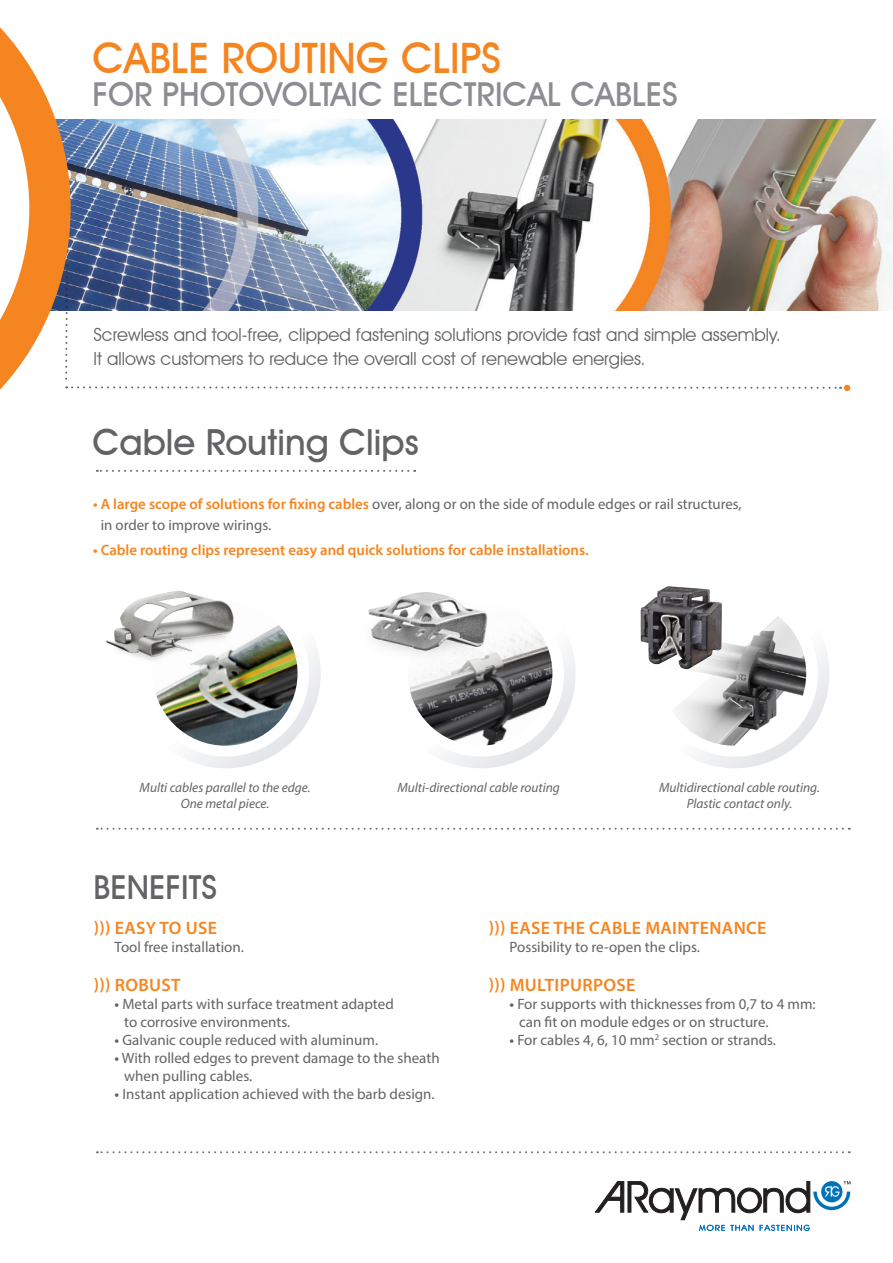
<style>
.page{position:relative;width:893px;height:1263px;background:#fff}
.page>*{position:absolute;margin:0;border:0;box-sizing:border-box;transform-origin:0 0}
.t1{font:500 42px "Avant Garde IT Cby BT";color:#f58520}
.t2{font:500 36px "Avant Garde IT Cby BT";color:#636366}
.t3{font:500 33px "Avant Garde IT Cby BT";color:#8d8c92}
.t4{font:500 33px "Avant Garde IT Cby BT";color:#636366}
.t5{font:18px/24px "Avant Garde IT Cby BT";color:#636366}
.t6{font:600 18px "Myriad Pro";letter-spacing:.02em;color:#f58520}
.t7{font:15px/18px "Myriad Pro";color:#636366}
.t8{font:600 15px "Myriad Pro";color:#f58520}
.t9{font:italic 13.5px/16.5px "Myriad Pro";color:#636366;text-align:center}
.s1{font-weight:600;color:#f58520}
.s2{font-weight:600}
</style>
<div class="page">
<svg style="left:595px;top:1181px;width:255px;height:50px"></svg>
<img style="left:850px;top:119px;width:43px;height:191px">
<svg style="left:694px;top:616px;width:135px;height:152px"></svg>
<img style="left:661px;top:601px;width:145px;height:145px;border-radius:72px">
<img style="left:640px;top:586px;width:82px;height:83px">
<svg style="left:97px;top:1151px;width:746px;height:2px"></svg>
<svg style="left:97px;top:828px;width:746px;height:2px"></svg>
<svg style="left:415px;top:638px;width:161px;height:130px"></svg>
<img style="left:408px;top:601px;width:144px;height:145px;border-radius:72px">
<img style="left:368px;top:592px;width:131px;height:80px">
<svg style="left:156px;top:637px;width:165px;height:131px"></svg>
<img style="left:153px;top:601px;width:145px;height:145px;border-radius:72px">
<img style="left:106px;top:591px;width:134px;height:75px">
<svg style="left:0;top:27px;width:850px;height:445px"></svg>
<p class="t1" style="left:92px;top:33px;width:410px">CABLE ROUTING CLIPS</p>
<p class="t3" style="left:92px;top:75px;width:587px">FOR PHOTOVOLTAIC ELECTRICAL CABLES</p>
<p class="t5" style="left:94px;top:323px;width:689px">Screwless and tool-free, clipped fastening solutions provide fast and simple assembly.<br>It allows customers to reduce the overall cost of renewable energies.</p>
<p class="t2" style="left:92px;top:420px;width:328px">Cable Routing Clips</p>
<p class="t7" style="left:101px;top:493px;width:642px;line-height:21px;text-indent:-8px"><span class="s1">• A large scope of solutions for fixing cables</span> over, along or on the side of module edges or rail structures, in order to improve wirings.</p>
<p class="t8" style="left:93px;top:540px;width:497px">• Cable routing clips represent easy and quick solutions for cable installations.</p>
<p class="t9" style="left:140px;top:779px;width:172px">Multi cables parallel to the edge.</p>
<p class="t9" style="left:397px;top:779px;width:164px">Multi-directional cable routing</p>
<p class="t9" style="left:181px;top:795px;width:90px">One metal piece.</p>
<p class="t9" style="left:659px;top:779px;width:162px">Multidirectional cable routing.<br>Plastic contact only.</p>
<p class="t4" style="left:94px;top:867px;width:125px">BENEFITS</p>
<p class="t6" style="left:94px;top:916px;width:125px">))) EASY TO USE</p>
<p class="t7" style="left:115px;top:937px;width:131px">Tool free installation.</p>
<p class="t6" style="left:94px;top:974px;width:88px">))) ROBUST</p>
<p class="t7" style="left:124px;top:995px;width:271px;text-indent:-10px"><span class="s2">•</span> Metal parts with surface treatment adapted to corrosive environments.</p>
<p class="t7" style="left:115px;top:1031px;width:265px"><span class="s2">•</span> Galvanic couple reduced with aluminum.</p>
<p class="t7" style="left:124px;top:1049px;width:317px;text-indent:-10px"><span class="s2">•</span> With rolled edges to prevent damage to the sheath when pulling cables.</p>
<p class="t7" style="left:115px;top:1085px;width:322px"><span class="s2">•</span> Instant application achieved with the barb design.</p>
<p class="t6" style="left:489px;top:916px;width:279px">))) EASE THE CABLE MAINTENANCE</p>
<p class="t7" style="left:510px;top:937px;width:192px">Possibility to re-open the clips.</p>
<p class="t6" style="left:489px;top:974px;width:148px">))) MULTIPURPOSE</p>
<p class="t7" style="left:519px;top:995px;width:298px;text-indent:-10px"><span class="s2">•</span> For supports with thicknesses from 0,7 to 4 mm: can fit on module edges or on structure.</p>
<p class="t7" style="left:510px;top:1031px;width:268px"><span class="s2">•</span> For cables 4, 6, 10 mm<sup>2</sup> section or strands.</p>
</div>
